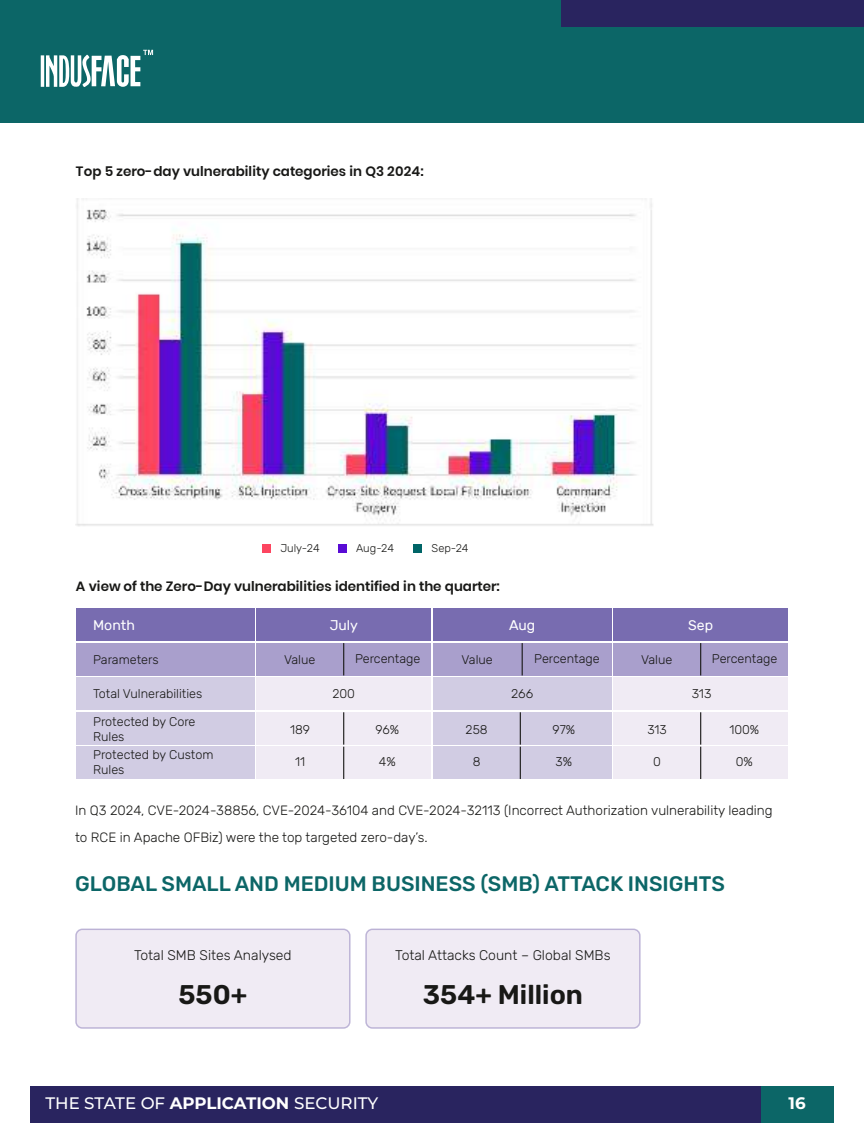
<style>
.page{position:relative;width:864px;height:1134px;background:#fff}
.page>*{position:absolute;margin:0;border:0;box-sizing:border-box;transform-origin:0 0}
.t1{font:600 27px "Rubik";color:#181816}
.t2{font:500 21px "Rubik";color:#0c6667}
.t3{font:500 16.65px "Montserrat";color:#fff}
.t4{font:700 16.65px "Montserrat";color:#fff}
.t5{font:300 13.95px "Rubik";color:#181816}
.t6{font:13.95px "Rubik";color:#fff}
.t7{font:300 13.5px/27px "Rubik";color:#181816}
.t8{font:600 13.5px "Poppins";color:#181816}
.t9{font:300 12.6px/15.1px "Rubik";color:#181816}
.t10{font:300 11.1px "Rubik";letter-spacing:-.005em;color:#181816}
.s1{font-weight:700}
</style>
<div class="page">
<div style="left:0;top:0;width:864px;height:123px;background:#0c6667"></div>
<div style="left:561px;top:0;width:303px;height:26px;background:#29245f"></div>
<div style="left:31px;top:1086px;width:730px;height:36px;background:#29245f"></div>
<div style="left:761px;top:1086px;width:72px;height:36px;background:#0c6667"></div>
<hr style="left:41px;top:55px;width:3px;height:32px;background:#fff">
<svg style="left:46px;top:50px;width:107px;height:37px"></svg>
<img style="left:76px;top:199px;width:578px;height:327px">
<div style="left:262px;top:545px;width:9px;height:8px;background:#fd4560"></div>
<div style="left:338px;top:545px;width:9px;height:8px;background:#590bd5"></div>
<div style="left:413px;top:545px;width:9px;height:8px;background:#006567"></div>
<div style="left:256px;top:678px;width:175px;height:32px;background:#f0ebf4"></div>
<div style="left:76px;top:678px;width:178px;height:32px;background:#d1cce3"></div>
<div style="left:256px;top:609px;width:175px;height:32px;background:#786cb0"></div>
<div style="left:76px;top:609px;width:178px;height:32px;background:#786cb0"></div>
<div style="left:256px;top:643px;width:175px;height:32px;background:#a99fcc"></div>
<div style="left:76px;top:643px;width:178px;height:32px;background:#a99fcc"></div>
<div style="left:613px;top:609px;width:175px;height:32px;background:#786cb0"></div>
<div style="left:433px;top:609px;width:178px;height:32px;background:#786cb0"></div>
<div style="left:613px;top:643px;width:175px;height:32px;background:#a99fcc"></div>
<div style="left:433px;top:643px;width:178px;height:32px;background:#a99fcc"></div>
<div style="left:433px;top:678px;width:178px;height:32px;background:#d1cce3"></div>
<div style="left:613px;top:678px;width:175px;height:32px;background:#f0ebf4"></div>
<div style="left:256px;top:712px;width:175px;height:33px;background:#f0ebf4"></div>
<div style="left:76px;top:713px;width:178px;height:32px;background:#d1cce3"></div>
<div style="left:433px;top:712px;width:178px;height:33px;background:#d1cce3"></div>
<div style="left:613px;top:712px;width:175px;height:33px;background:#f0ebf4"></div>
<hr style="left:343px;top:643px;width:1px;height:32px;background:#181816">
<hr style="left:343px;top:712px;width:1px;height:33px;background:#181816">
<hr style="left:520px;top:712px;width:1px;height:33px;background:#181816">
<hr style="left:700px;top:712px;width:1px;height:33px;background:#181816">
<div style="left:256px;top:747px;width:175px;height:32px;background:#f0ebf4"></div>
<div style="left:76px;top:747px;width:178px;height:32px;background:#d1cce3"></div>
<div style="left:433px;top:747px;width:178px;height:32px;background:#d1cce3"></div>
<div style="left:613px;top:747px;width:175px;height:32px;background:#f0ebf4"></div>
<hr style="left:343px;top:747px;width:1px;height:32px;background:#181816">
<hr style="left:520px;top:747px;width:1px;height:32px;background:#181816">
<hr style="left:700px;top:747px;width:1px;height:32px;background:#181816">
<hr style="left:522px;top:643px;width:1px;height:32px;background:#181816">
<hr style="left:700px;top:643px;width:1px;height:32px;background:#181816">
<div style="left:76px;top:929px;width:274px;height:99px;background:#f0ebf4;border-radius:6px"></div>
<div style="left:75px;top:929px;width:276px;height:100px;border:2px solid #6754a3;border-radius:6px"></div>
<div style="left:366px;top:929px;width:274px;height:99px;background:#f0ebf4;border-radius:6px"></div>
<div style="left:365px;top:929px;width:276px;height:100px;border:2px solid #6754a3;border-radius:6px"></div>
<p class="t8" style="left:76px;top:164px;width:349px">Top 5 zero-day vulnerability categories in Q3 2024:</p>
<p class="t10" style="left:280px;top:542px;width:41px">July-24</p>
<p class="t10" style="left:356px;top:542px;width:39px">Aug-24</p>
<p class="t10" style="left:432px;top:542px;width:39px">Sep-24</p>
<p class="t8" style="left:76px;top:578px;width:425px">A view of the Zero-Day vulnerabilities identified in the quarter:</p>
<p class="t6" style="left:93px;top:617px;width:43px">Month</p>
<p class="t6" style="left:330px;top:617px;width:30px">July</p>
<p class="t6" style="left:509px;top:617px;width:28px">Aug</p>
<p class="t6" style="left:688px;top:617px;width:26px">Sep</p>
<p class="t9" style="left:93px;top:652px;width:67px">Parameters</p>
<p class="t9" style="left:284px;top:652px;width:33px">Value</p>
<p class="t9" style="left:355px;top:651px;width:67px">Percentage</p>
<p class="t9" style="left:462px;top:652px;width:33px">Value</p>
<p class="t9" style="left:534px;top:651px;width:67px">Percentage</p>
<p class="t9" style="left:641px;top:652px;width:33px">Value</p>
<p class="t9" style="left:712px;top:651px;width:67px">Percentage</p>
<p class="t9" style="left:93px;top:687px;width:111px">Total Vulnerabilities</p>
<p class="t9" style="left:332px;top:687px;width:24px">200</p>
<p class="t9" style="left:511px;top:687px;width:24px">266</p>
<p class="t9" style="left:692px;top:687px;width:21px">313</p>
<p class="t9" style="left:93px;top:714px;width:104px">Protected by Core<br>Rules</p>
<p class="t9" style="left:290px;top:722px;width:22px">189</p>
<p class="t9" style="left:375px;top:722px;width:25px">96%</p>
<p class="t9" style="left:466px;top:722px;width:24px">258</p>
<p class="t9" style="left:553px;top:722px;width:24px">97%</p>
<p class="t9" style="left:647px;top:722px;width:21px">313</p>
<p class="t9" style="left:729px;top:722px;width:31px">100%</p>
<p class="t9" style="left:93px;top:747px;width:122px">Protected by Custom<br>Rules</p>
<p class="t9" style="left:295px;top:755px;width:12px">11</p>
<p class="t9" style="left:379px;top:755px;width:18px">4%</p>
<p class="t9" style="left:473px;top:755px;width:9px">8</p>
<p class="t9" style="left:556px;top:755px;width:18px">3%</p>
<p class="t9" style="left:653px;top:755px;width:9px">0</p>
<p class="t9" style="left:736px;top:755px;width:19px">0%</p>
<p class="t7" style="left:75px;top:797px;width:699px">In Q3 2024, CVE-2024-38856, CVE-2024-36104 and CVE-2024-32113 (Incorrect Authorization vulnerability leading to RCE in Apache OFBiz) were the top targeted zero-day’s.</p>
<h2 class="t2" style="left:75px;top:872px;width:651px">GLOBAL SMALL AND MEDIUM BUSINESS (SMB) ATTACK INSIGHTS</h2>
<p class="t5" style="left:134px;top:948px;width:159px">Total SMB Sites Analysed</p>
<h1 class="t1" style="left:179px;top:980px;width:70px">550+</h1>
<p class="t5" style="left:395px;top:948px;width:217px">Total Attacks Count – Global SMBs</p>
<h1 class="t1" style="left:423px;top:980px;width:162px">354+ Million</h1>
<h3 class="t3" style="left:45px;top:1092px;width:334px">THE STATE OF <span class="s1">APPLICATION</span> SECURITY</h3>
<h3 class="t4" style="left:788px;top:1091px;width:19px">16</h3>
</div>
